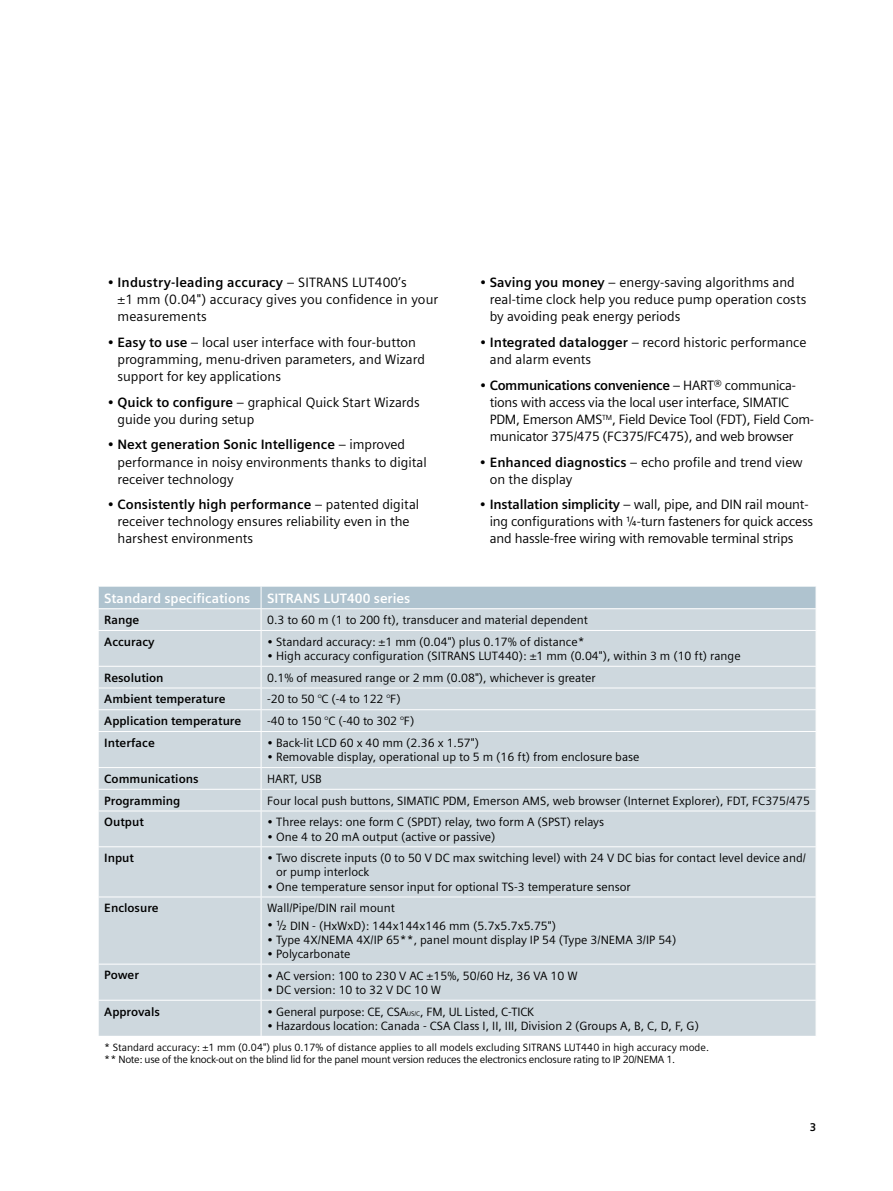
<style>
.page{position:relative;width:893px;height:1191px;background:#fff}
.page>*{position:absolute;margin:0;border:0;box-sizing:border-box;transform-origin:0 0}
.t1{font:13.5px/17.1px "Siemens Sans OT";color:#000}
.t2{font:13.5px/17.1px "Siemens Sans OT";letter-spacing:-.02em;color:#000}
.t3{font:700 13.5px "Siemens Sans OT";color:#fff}
.t4{font:12px/14.2px "Siemens Sans";color:#000}
.t5{font:700 12px "Siemens Sans OT";color:#000}
.t6{font:12px "Siemens Sans OT";color:#000}
.t7{font:700 11.25px "Siemens Sans OT";color:#000}
.t8{font:10.5px/12.8px "Siemens Sans";letter-spacing:-.025em;color:#000}
.s1{font-weight:700}
.s2{font-family:"Siemens Sans OT";font-size:13.5px}
.s3{font-family:"Siemens Sans"}
.s4{font-family:"Siemens Sans OT"}
.s5{font-size:6.6px}
</style>
<div class="page">
<div style="left:99px;top:631px;width:717px;height:405px;background:#ced8de"></div>
<svg style="left:98px;top:586px;width:718px;height:44px;background:#c0cfd8"></svg>
<hr style="left:261px;top:631px;width:1px;height:35px;background:#fff">
<hr style="left:98px;top:666px;width:163px;height:1px;background:#fff">
<hr style="left:261px;top:666px;width:555px;height:1px;background:#fff">
<hr style="left:98px;top:687px;width:163px;height:1px;background:#fff">
<hr style="left:261px;top:687px;width:555px;height:1px;background:#fff">
<hr style="left:98px;top:709px;width:163px;height:1px;background:#fff">
<svg style="left:98px;top:667px;width:1px;height:64px"></svg>
<hr style="left:261px;top:709px;width:555px;height:1px;background:#fff">
<svg style="left:261px;top:666px;width:1px;height:65px"></svg>
<hr style="left:98px;top:731px;width:163px;height:1px;background:#fff">
<hr style="left:261px;top:731px;width:555px;height:1px;background:#fff">
<hr style="left:261px;top:732px;width:1px;height:35px;background:#fff">
<hr style="left:98px;top:767px;width:163px;height:1px;background:#fff">
<hr style="left:261px;top:767px;width:555px;height:1px;background:#fff">
<hr style="left:98px;top:789px;width:163px;height:1px;background:#fff">
<svg style="left:98px;top:768px;width:1px;height:42px"></svg>
<hr style="left:261px;top:789px;width:555px;height:1px;background:#fff">
<svg style="left:261px;top:768px;width:1px;height:42px"></svg>
<hr style="left:98px;top:810px;width:163px;height:1px;background:#fff">
<hr style="left:261px;top:810px;width:555px;height:1px;background:#fff">
<hr style="left:261px;top:811px;width:1px;height:35px;background:#fff">
<hr style="left:98px;top:846px;width:163px;height:1px;background:#fff">
<hr style="left:261px;top:846px;width:555px;height:1px;background:#fff">
<hr style="left:261px;top:847px;width:1px;height:49px;background:#fff">
<hr style="left:98px;top:896px;width:163px;height:1px;background:#fff">
<hr style="left:261px;top:896px;width:555px;height:1px;background:#fff">
<hr style="left:261px;top:897px;width:1px;height:66px;background:#fff">
<hr style="left:98px;top:963px;width:163px;height:1px;background:#fff">
<hr style="left:261px;top:963px;width:555px;height:1px;background:#fff">
<hr style="left:261px;top:964px;width:1px;height:35px;background:#fff">
<hr style="left:98px;top:999px;width:163px;height:1px;background:#fff">
<hr style="left:261px;top:999px;width:555px;height:1px;background:#fff">
<hr style="left:261px;top:1000px;width:1px;height:36px;background:#fff">
<p class="t1" style="left:117px;top:274px;width:322px;text-indent:-10px">• <span class="s1">Industry-leading accuracy</span> – SITRANS LUT400’s<br>±1 mm (0.04") accuracy gives you confidence in your measurements</p>
<p class="t1" style="left:117px;top:334px;width:309px;text-indent:-10px">• <span class="s1">Easy to use</span> – local user interface with four-button programming, menu-driven parameters, and Wizard support for key applications</p>
<p class="t1" style="left:117px;top:393px;width:304px;text-indent:-10px">• <span class="s1">Quick to configure</span> – graphical Quick Start Wizards guide you during setup</p>
<p class="t1" style="left:117px;top:436px;width:311px;text-indent:-10px">• <span class="s1">Next generation Sonic Intelligence</span> – improved performance in noisy environments thanks to digital receiver technology</p>
<p class="t1" style="left:117px;top:496px;width:303px;text-indent:-10px">• <span class="s1">Consistently high performance</span> – patented digital receiver technology ensures reliability even in the harshest environments</p>
<p class="t1" style="left:490px;top:274px;width:318px;text-indent:-10px">• <span class="s1">Saving you money</span> – energy-saving algorithms and real-time clock help you reduce pump operation costs by avoiding peak energy periods</p>
<p class="t1" style="left:490px;top:334px;width:318px;text-indent:-10px">• <span class="s1">Integrated datalogger</span> – record historic performance and alarm events</p>
<p class="t2" style="left:490px;top:376px;width:326px;text-indent:-10px">• <span class="s1">Communications convenience</span> – HART® communica&shy;tions with access via the local user interface, SIMATIC PDM, Emerson AMS<sup>TM</sup>, Field Device Tool (FDT), Field Com&shy;municator 375/475 (FC375/FC475), and web browser</p>
<p class="t1" style="left:490px;top:453px;width:315px;text-indent:-10px">• <span class="s1">Enhanced diagnostics</span> – echo profile and trend view on the display</p>
<p class="t1" style="left:490px;top:496px;width:325px;text-indent:-10px">• <span class="s1">Installation simplicity</span> – wall, pipe, and DIN rail mount&shy;ing configurations with ¼-turn fasteners for quick access and hassle-free wiring with removable terminal strips</p>
<p class="t3" style="left:104px;top:590px;width:308px">Standard specifications SITRANS LUT400 series</p>
<p class="t5" style="left:104px;top:613px;width:37px">Range</p>
<p class="t4" style="left:267px;top:613px;width:322px">0.3 to 60 m (1 to 200 ft), transducer and material dependent</p>
<p class="t5" style="left:104px;top:635px;width:52px">Accuracy</p>
<p class="t4" style="left:267px;top:634px;width:319px">• Standard accuracy: ±1 mm (0.04") plus 0.17% of distance*</p>
<p class="t4" style="left:267px;top:649px;width:475px">• High accuracy configuration (SITRANS LUT440): ±1 mm (0.04"), within 3 m (10 ft) range</p>
<p class="t5" style="left:104px;top:670px;width:61px">Resolution</p>
<p class="t4" style="left:267px;top:670px;width:330px">0.1% of measured range or 2 mm (0.08"), whichever is greater</p>
<p class="t5" style="left:104px;top:692px;width:123px">Ambient temperature</p>
<p class="t4" style="left:267px;top:692px;width:135px">-20 to 50 °C (-4 to 122 °F)</p>
<p class="t5" style="left:104px;top:714px;width:139px">Application temperature</p>
<p class="t4" style="left:267px;top:714px;width:149px">-40 to 150 °C (-40 to 302 °F)</p>
<p class="t5" style="left:104px;top:736px;width:52px">Interface</p>
<p class="t4" style="left:267px;top:735px;width:213px">• Back-lit LCD 60 x 40 mm (2.36 x 1.57")</p>
<p class="t4" style="left:267px;top:750px;width:374px">• Removable display, operational up to 5 m (16 ft) from enclosure base</p>
<p class="t5" style="left:104px;top:772px;width:96px">Communications</p>
<p class="t4" style="left:267px;top:771px;width:56px">HART, USB</p>
<p class="t5" style="left:104px;top:793px;width:78px">Programming</p>
<p class="t4" style="left:267px;top:793px;width:544px">Four local push buttons, SIMATIC PDM, Emerson AMS, web browser (Internet Explorer), FDT, FC375/475</p>
<p class="t5" style="left:104px;top:815px;width:41px">Output</p>
<p class="t4" style="left:267px;top:815px;width:338px">• Three relays: one form C (SPDT) relay, two form A (SPST) relays</p>
<p class="t4" style="left:267px;top:829px;width:230px">• One 4 to 20 mA output (active or passive)</p>
<p class="t5" style="left:104px;top:851px;width:31px">Input</p>
<p class="t4" style="left:276px;top:851px;width:531px;text-indent:-9px">• Two discrete inputs (0 to 50 V DC max switching level) with 24 V DC bias for contact level device and/ or pump interlock</p>
<p class="t4" style="left:267px;top:879px;width:365px">• One temperature sensor input for optional TS-3 temperature sensor</p>
<p class="t5" style="left:104px;top:901px;width:56px">Enclosure</p>
<p class="t4" style="left:267px;top:901px;width:129px">Wall/Pipe/DIN rail mount</p>
<p class="t4" style="left:267px;top:918px;width:290px">• <span class="s2">½</span> DIN - (HxWxD): 144x144x146 mm (5.7x5.7x5.75")</p>
<p class="t4" style="left:267px;top:932px;width:411px">• Type 4X/NEMA 4X/IP 65**, panel mount display IP 54 (Type 3/NEMA 3/IP 54)</p>
<p class="t4" style="left:267px;top:946px;width:85px">• Polycarbonate</p>
<p class="t5" style="left:104px;top:968px;width:36px">Power</p>
<p class="t6" style="left:267px;top:968px;width:312px">• AC version: 100 to 230 V AC <span class="s3">±15%</span>, 50/60 Hz, 36 VA 10 W</p>
<p class="t6" style="left:267px;top:983px;width:176px">• DC version: 10 to 32 V DC 10 W</p>
<p class="t5" style="left:104px;top:1004px;width:57px">Approvals</p>
<p class="t4" style="left:267px;top:1004px;width:269px"><span class="s4">•</span> General purpose: CE, CSA<span class="s5">US/C</span>, FM, UL Listed, C-TICK</p>
<p class="t4" style="left:267px;top:1019px;width:433px"><span class="s4">•</span> Hazardous location: Canada - CSA Class I, II, III, Division 2 (Groups A, B, C, D, F, G)</p>
<p class="t8" style="left:104px;top:1040px;width:606px">* Standard accuracy: ±1 mm (0.04") plus 0.17% of distance applies to all models excluding SITRANS LUT440 in high accuracy mode. ** Note: use of the knock-out on the blind lid for the panel mount version reduces the electronics enclosure rating to IP 20/NEMA 1.</p>
<p class="t7" style="left:810px;top:1120px;width:8px">3</p>
</div>
